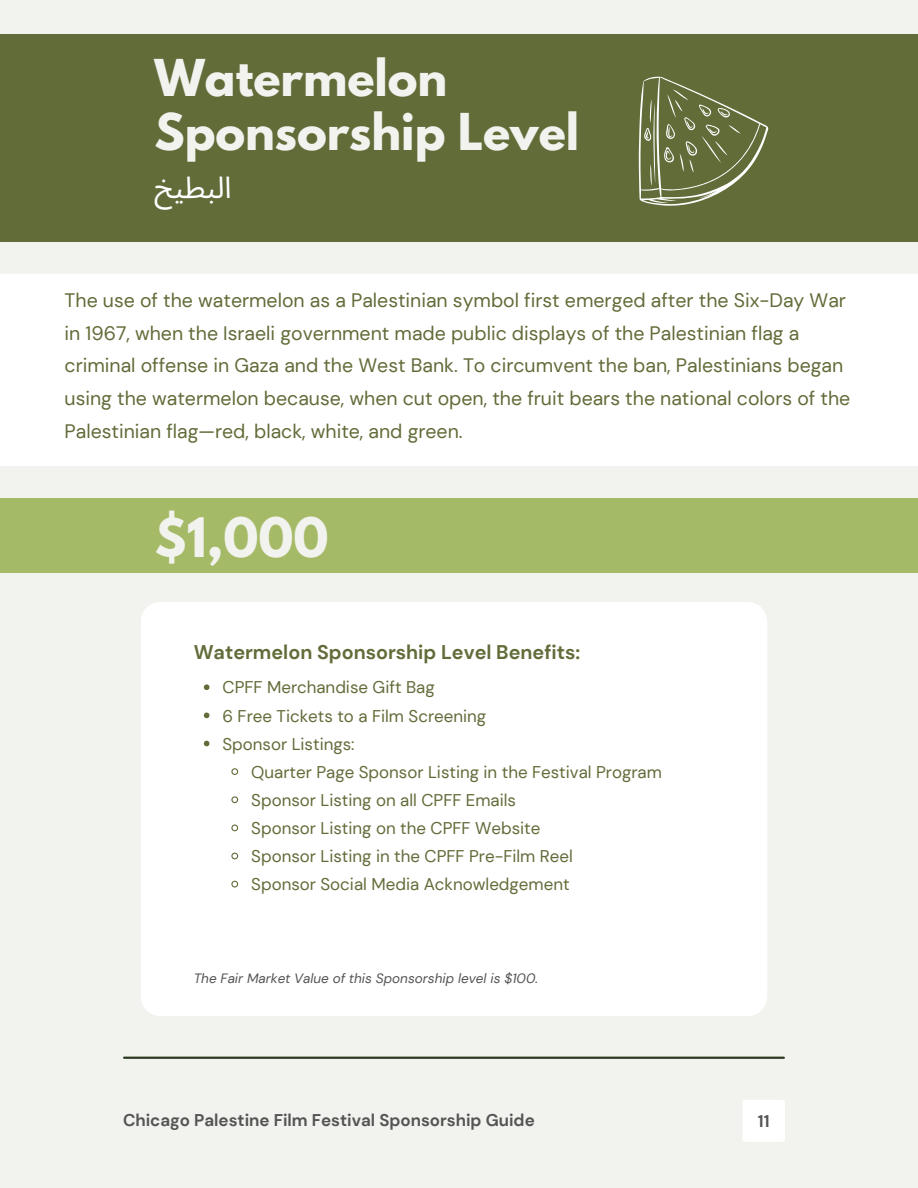
<style>
.page{position:relative;width:918px;height:1188px;background:#f2f3ee}
.page>*{position:absolute;margin:0;border:0;box-sizing:border-box;transform-origin:0 0}
.t1{font:700 48.15px "League Spartan";color:#f2f3ee}
.t2{font:700 45px "League Spartan";color:#f2f3ee}
.t3{font:30px "Noto Sans Arabic";color:#fff}
.t4{font:700 19.8px "DM Sans";color:#616c39}
.t5{font:19.5px/32.7px "DM Sans";color:#616c39}
.t6{font:16.95px "DM Sans";color:#616c39}
.t7{font:700 16.95px "DM Sans";color:#545454}
.t8{font:italic 13.5px "DM Sans";color:#545454}
</style>
<div class="page">
<hr style="left:124px;top:1057px;width:660px;height:2px;background:#2b391f">
<div style="left:0;top:34px;width:918px;height:208px;background:#616c39"></div>
<div style="left:0;top:274px;width:918px;height:192px;background:#fff"></div>
<div style="left:141px;top:602px;width:626px;height:414px;background:#fff;border-radius:20px"></div>
<svg style="left:204px;top:684px;width:5px;height:6px"></svg>
<svg style="left:204px;top:713px;width:5px;height:5px"></svg>
<svg style="left:204px;top:741px;width:5px;height:5px"></svg>
<svg style="left:231px;top:768px;width:8px;height:7px"></svg>
<svg style="left:231px;top:796px;width:8px;height:8px"></svg>
<svg style="left:231px;top:824px;width:8px;height:8px"></svg>
<svg style="left:231px;top:852px;width:8px;height:8px"></svg>
<svg style="left:231px;top:880px;width:8px;height:8px"></svg>
<div style="left:0;top:498px;width:918px;height:75px;background:#a5ba67"></div>
<svg style="left:638px;top:76px;width:131px;height:130px"></svg>
<div style="left:743px;top:1100px;width:42px;height:42px;background:#fff;border-radius:2px"></div>
<p class="t2" style="left:155px;top:55px;width:294px">Watermelon</p>
<p class="t2" style="left:155px;top:109px;width:426px">Sponsorship Level</p>
<p class="t3" style="left:155px;top:170px;width:79px">خ طي الب</p>
<p class="t5" style="left:65px;top:284px;width:787px">The use of the watermelon as a Palestinian symbol first emerged after the Six-Day War in 1967, when the Israeli government made public displays of the Palestinian flag a criminal offense in Gaza and the West Bank. To circumvent the ban, Palestinians began using the watermelon because, when cut open, the fruit bears the national colors of the Palestinian flag—red, black, white, and green.</p>
<p class="t1" style="left:155px;top:514px;width:176px">$1,000</p>
<p class="t4" style="left:194px;top:639px;width:388px">Watermelon Sponsorship Level Benefits:</p>
<p class="t6" style="left:222px;top:677px;width:214px">CPFF Merchandise Gift Bag</p>
<p class="t6" style="left:222px;top:705px;width:265px">6 Free Tickets to a Film Screening</p>
<p class="t6" style="left:222px;top:733px;width:134px">Sponsor Listings:</p>
<p class="t6" style="left:251px;top:761px;width:412px">Quarter Page Sponsor Listing in the Festival Program</p>
<p class="t6" style="left:251px;top:789px;width:266px">Sponsor Listing on all CPFF Emails</p>
<p class="t6" style="left:251px;top:817px;width:291px">Sponsor Listing on the CPFF Website</p>
<p class="t6" style="left:251px;top:845px;width:323px">Sponsor Listing in the CPFF Pre-Film Reel</p>
<p class="t6" style="left:251px;top:874px;width:320px">Sponsor Social Media Acknowledgement</p>
<p class="t8" style="left:194px;top:969px;width:346px">The Fair Market Value of this Sponsorship level is $100.</p>
<p class="t7" style="left:123px;top:1109px;width:413px">Chicago Palestine Film Festival Sponsorship Guide</p>
<p class="t7" style="left:758px;top:1110px;width:13px">11</p>
</div>
